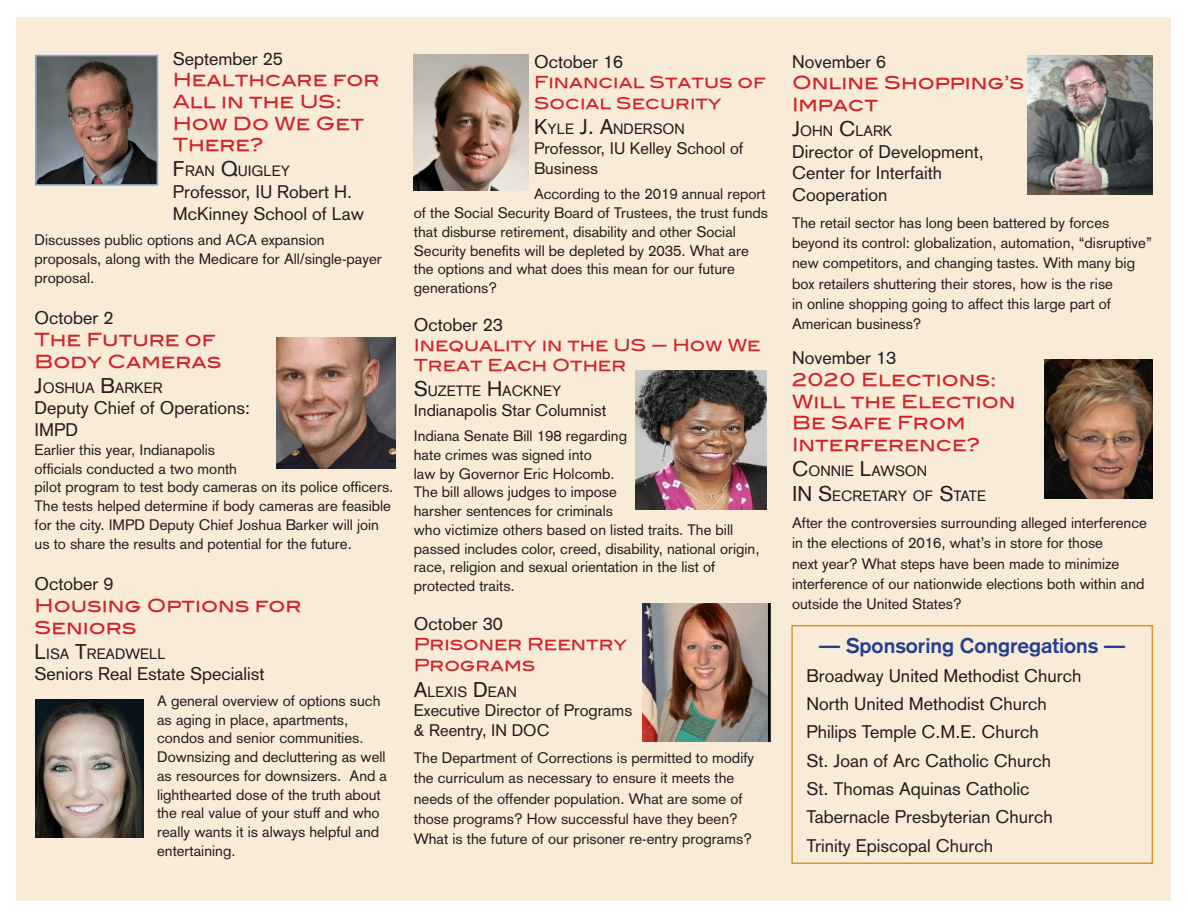
<style>
.page{position:relative;width:1188px;height:918px;background:#fff}
.page>*{position:absolute;margin:0;border:0;box-sizing:border-box;transform-origin:0 0}
.t1{font:700 21px "Akzidenz Grotesk";color:#253f8e}
.Date{font:18px/21.6px "Akzidenz Grotesk";color:#231f20}
.Topic{font:18px/21.6px "Blair Md ITCTT Medium";color:#d1232a}
.Title_ctr_panel{font:16.5px/19.8px "Akzidenz Grotesk";color:#231f20}
.Topic-2{font:16.5px/21.6px "Blair Md ITCTT Medium";color:#d1232a}
.Description{font:15px/18.8px "Akzidenz Grotesk";color:#231f20}
.Description_panel_3{font:15px/20.2px "Akzidenz Grotesk";color:#231f20}
.Speaker{font:14.7px "Akzidenz Grotesk";color:#231f20}
.s1{font-size:21px}
</style>
<div class="page">
<div style="left:16px;top:17px;width:1156px;height:884px;background:#f8ecd8"></div>
<img style="left:276px;top:337px;width:120px;height:131px">
<img style="left:636px;top:371px;width:131px;height:139px">
<img style="left:643px;top:603px;width:127px;height:139px">
<img style="left:1028px;top:56px;width:124px;height:138px">
<img style="left:36px;top:699px;width:108px;height:139px">
<img style="left:414px;top:54px;width:115px;height:137px">
<img style="left:38px;top:58px;width:117px;height:125px">
<div style="left:35px;top:55px;width:123px;height:131px;border:2px solid #8ca3c5"></div>
<img style="left:1044px;top:360px;width:108px;height:139px">
<div style="left:791px;top:625px;width:362px;height:239px;border:2px solid #d99527"></div>
<p class="Date" style="left:173px;top:48px;width:112px">September 25</p>
<p class="Topic" style="left:173px;top:67px;width:209px">Healthcare for<br>All in the US:<br>How Do We Get<br>There?</p>
<p class="Speaker" style="left:173px;top:163px;width:119px"><span class="s1">F</span>RAN <span class="s1">Q</span>UIGLEY</p>
<p class="Date" style="left:173px;top:181px;width:193px">Professor, IU Robert H.<br>McKinney School of Law</p>
<p class="Description" style="left:35px;top:230px;width:349px">Discusses public options and ACA expansion proposals, along with the Medicare for All/single-payer proposal.</p>
<p class="Date" style="left:35px;top:307px;width:81px">October 2</p>
<p class="Topic" style="left:35px;top:327px;width:188px">The Future of<br>Body Cameras</p>
<p class="Speaker" style="left:35px;top:379px;width:129px"><span class="s1">J</span>OSHUA <span class="s1">B</span>ARKER</p>
<p class="Date" style="left:35px;top:397px;width:217px">Deputy Chief of Operations:<br>IMPD</p>
<p class="Description" style="left:35px;top:440px;width:360px">Earlier this year, Indianapolis<br>officials conducted a two month<br>pilot program to test body cameras on its police officers.<br>The tests helped determine if body cameras are feasible for the city. IMPD Deputy Chief Joshua Barker will join us to share the results and potential for the future.</p>
<p class="Date" style="left:35px;top:573px;width:81px">October 9</p>
<p class="Topic" style="left:35px;top:593px;width:269px">Housing Options for<br>Seniors</p>
<p class="Speaker" style="left:35px;top:645px;width:132px"><span class="s1">L</span>ISA <span class="s1">T</span>READWELL</p>
<p class="Date" style="left:35px;top:663px;width:232px">Seniors Real Estate Specialist</p>
<p class="Description" style="left:157px;top:691px;width:231px">A general overview of options such as aging in place, apartments, condos and senior communities.<br>Downsizing and decluttering as well as resources for downsizers. And a lighthearted dose of the truth about the real value of your stuff and who really wants it is always helpful and entertaining.</p>
<p class="Date" style="left:534px;top:51px;width:91px">October 16</p>
<p class="Topic-2" style="left:534px;top:69px;width:233px">Financial Status of<br>Social Security</p>
<p class="Speaker" style="left:534px;top:121px;width:152px"><span class="s1">K</span>YLE <span class="s1">J. A</span>NDERSON</p>
<p class="Title_ctr_panel" style="left:534px;top:138px;width:211px">Professor, IU Kelley School of<br>Business</p>
<p class="Description" style="left:414px;top:185px;width:356px;text-indent:120px">According to the 2019 annual report of the Social Security Board of Trustees, the trust funds that disburse retirement, disability and other Social Security benefits will be depleted by 2035. What are the options and what does this mean for our future generations?</p>
<p class="Date" style="left:414px;top:314px;width:91px">October 23</p>
<p class="Topic-2" style="left:414px;top:333px;width:348px;line-height:19.8px">Inequality in the US — How We<br>Treat Each Other</p>
<p class="Speaker" style="left:414px;top:382px;width:149px"><span class="s1">S</span>UZETTE <span class="s1">H</span>ACKNEY</p>
<p class="Title_ctr_panel" style="left:414px;top:400px;width:194px">Indianapolis Star Columnist</p>
<p class="Description" style="left:414px;top:426px;width:347px">Indiana Senate Bill 198 regarding<br>hate crimes was signed into<br>law by Governor Eric Holcomb.<br>The bill allows judges to impose<br>harsher sentences for criminals<br>who victimize others based on listed traits. The bill passed includes color, creed, disability, national origin, race, religion and sexual orientation in the list of protected traits.</p>
<p class="Date" style="left:414px;top:613px;width:91px">October 30</p>
<p class="Topic-2" style="left:414px;top:631px;width:215px">Prisoner Reentry<br>Programs</p>
<p class="Speaker" style="left:414px;top:683px;width:104px"><span class="s1">A</span>LEXIS <span class="s1">D</span> EAN</p>
<p class="Title_ctr_panel" style="left:414px;top:701px;width:220px">Executive Director of Programs &amp; Reentry, IN DOC</p>
<p class="Description_panel_3" style="left:414px;top:748px;width:342px">The Department of Corrections is permitted to modify the curriculum as necessary to ensure it meets the needs of the offender population. What are some of those programs? How successful have they been?<br>What is the future of our prisoner re-entry programs?</p>
<p class="Date" style="left:792px;top:51px;width:96px">November 6</p>
<p class="Topic" style="left:792px;top:70px;width:234px">Online Shopping’s<br>Impact</p>
<p class="Speaker" style="left:792px;top:122px;width:102px"><span class="s1">J</span>OHN <span class="s1">C</span>LARK</p>
<p class="Date" style="left:792px;top:141px;width:193px">Director of Development,<br>Center for Interfaith<br>Cooperation</p>
<p class="Description_panel_3" style="left:792px;top:213px;width:361px">The retail sector has long been battered by forces beyond its control: globalization, automation, “disruptive” new competitors, and changing tastes. With many big box retailers shuttering their stores, how is the rise<br>in online shopping going to affect this large part of American business?</p>
<p class="Date" style="left:792px;top:347px;width:106px">November 13</p>
<p class="Topic" style="left:792px;top:367px;width:225px">2020 Elections:<br>Will the Election<br>Be Safe From<br>Interference?</p>
<p class="Speaker" style="left:792px;top:462px;width:137px"><span class="s1">C</span>ONNIE <span class="s1">L</span>AWSON</p>
<p class="Speaker" style="left:792px;top:487px;width:195px"><span class="s1">IN S</span>ECRETARY OF <span class="s1">S</span>TATE</p>
<p class="Description_panel_3" style="left:792px;top:513px;width:356px">After the controversies surrounding alleged interference in the elections of 2016, what’s in store for those<br>next year? What steps have been made to minimize interference of our nationwide elections both within and outside the United States?</p>
<p class="t1" style="left:819px;top:634px;width:308px">— Sponsoring Congregations —</p>
<p class="Date" style="left:806px;top:665px;width:277px">Broadway United Methodist Church</p>
<p class="Date" style="left:806px;top:693px;width:242px">North United Methodist Church</p>
<p class="Date" style="left:806px;top:721px;width:234px">Philips Temple C.M.E. Church</p>
<p class="Date" style="left:806px;top:750px;width:246px">St. Joan of Arc Catholic Church</p>
<p class="Date" style="left:806px;top:778px;width:225px">St. Thomas Aquinas Catholic</p>
<p class="Date" style="left:806px;top:806px;width:248px">Tabernacle Presbyterian Church</p>
<p class="Date" style="left:806px;top:835px;width:188px">Trinity Episcopal Church</p>
</div>
